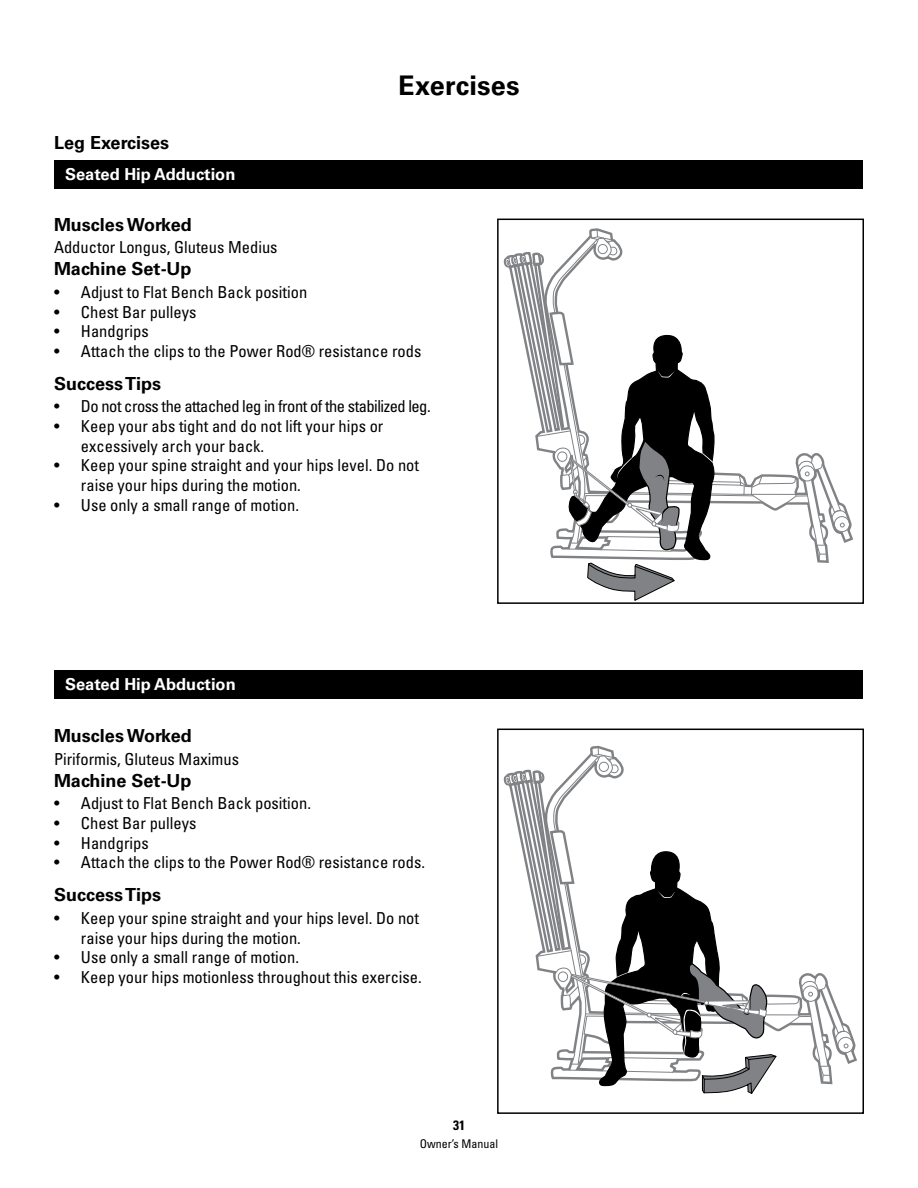
<style>
.page{position:relative;width:918px;height:1188px;background:#fff}
.page>*{position:absolute;margin:0;border:0;box-sizing:border-box;transform-origin:0 0}
.t1{font:700 27px "Univers";letter-spacing:.005em;color:#000}
.t2{font:700 18px "Univers";color:#000}
.t3{font:condensed 16.5px/19.8px "Univers";color:#000}
.t4{font:condensed 16.5px "Univers";letter-spacing:-.03em;color:#000}
.t5{font:700 16.5px "Univers";color:#fff}
.t6{font:700 condensed 13.5px "Univers";color:#000}
.t7{font:condensed 12px "Univers";color:#000}
</style>
<div class="page">
<div style="left:55px;top:670px;width:808px;height:29px;background:#000"></div>
<svg style="left:503px;top:745px;width:347px;height:349px"></svg>
<div style="left:497px;top:729px;width:367px;height:385px;border:2px solid #000"></div>
<div style="left:55px;top:160px;width:808px;height:29px;background:#000"></div>
<div style="left:497px;top:219px;width:367px;height:385px;border:2px solid #000"></div>
<svg style="left:503px;top:229px;width:344px;height:373px"></svg>
<h1 class="t1" style="left:398px;top:69px;width:123px">Exercises</h1>
<p class="t2" style="left:54px;top:132px;width:117px">Leg Exercises</p>
<p class="t5" style="left:65px;top:164px;width:172px">Seated Hip Adduction</p>
<p class="t2" style="left:54px;top:214px;width:139px">Muscles Worked</p>
<p class="t3" style="left:54px;top:237px;width:225px">Adductor Longus, Gluteus Medius</p>
<p class="t2" style="left:54px;top:258px;width:139px">Machine Set-Up</p>
<p class="t3" style="left:54px;top:282px;width:255px">• Adjust to Flat Bench Back position</p>
<p class="t3" style="left:54px;top:302px;width:144px">• Chest Bar pulleys</p>
<p class="t3" style="left:54px;top:321px;width:96px">• Handgrips</p>
<p class="t3" style="left:54px;top:341px;width:369px">• Attach the clips to the Power Rod® resistance rods</p>
<p class="t2" style="left:54px;top:373px;width:109px">Success Tips</p>
<p class="t4" style="left:54px;top:396px;width:378px">• Do not cross the attached leg in front of the stabilized leg.</p>
<p class="t3" style="left:81px;top:416px;width:304px;text-indent:-27px">• Keep your abs tight and do not lift your hips or excessively arch your back.</p>
<p class="t3" style="left:81px;top:455px;width:340px;text-indent:-27px">• Keep your spine straight and your hips level. Do not raise your hips during the motion.</p>
<p class="t3" style="left:54px;top:495px;width:247px">• Use only a small range of motion.</p>
<p class="t5" style="left:65px;top:674px;width:172px">Seated Hip Abduction</p>
<p class="t2" style="left:54px;top:725px;width:139px">Muscles Worked</p>
<p class="t3" style="left:54px;top:749px;width:187px">Piriformis, Gluteus Maximus</p>
<p class="t2" style="left:54px;top:770px;width:139px">Machine Set-Up</p>
<p class="t3" style="left:54px;top:793px;width:259px">• Adjust to Flat Bench Back position.</p>
<p class="t3" style="left:54px;top:813px;width:144px">• Chest Bar pulleys</p>
<p class="t3" style="left:54px;top:833px;width:96px">• Handgrips</p>
<p class="t3" style="left:54px;top:852px;width:373px">• Attach the clips to the Power Rod® resistance rods.</p>
<p class="t2" style="left:54px;top:884px;width:109px">Success Tips</p>
<p class="t3" style="left:81px;top:908px;width:340px;text-indent:-27px">• Keep your spine straight and your hips level. Do not raise your hips during the motion.</p>
<p class="t3" style="left:54px;top:947px;width:247px">• Use only a small range of motion.</p>
<p class="t3" style="left:54px;top:967px;width:369px">• Keep your hips motionless throughout this exercise.</p>
<p class="t6" style="left:453px;top:1117px;width:13px">31</p>
<p class="t7" style="left:420px;top:1136px;width:80px">Owner’s Manual</p>
</div>
